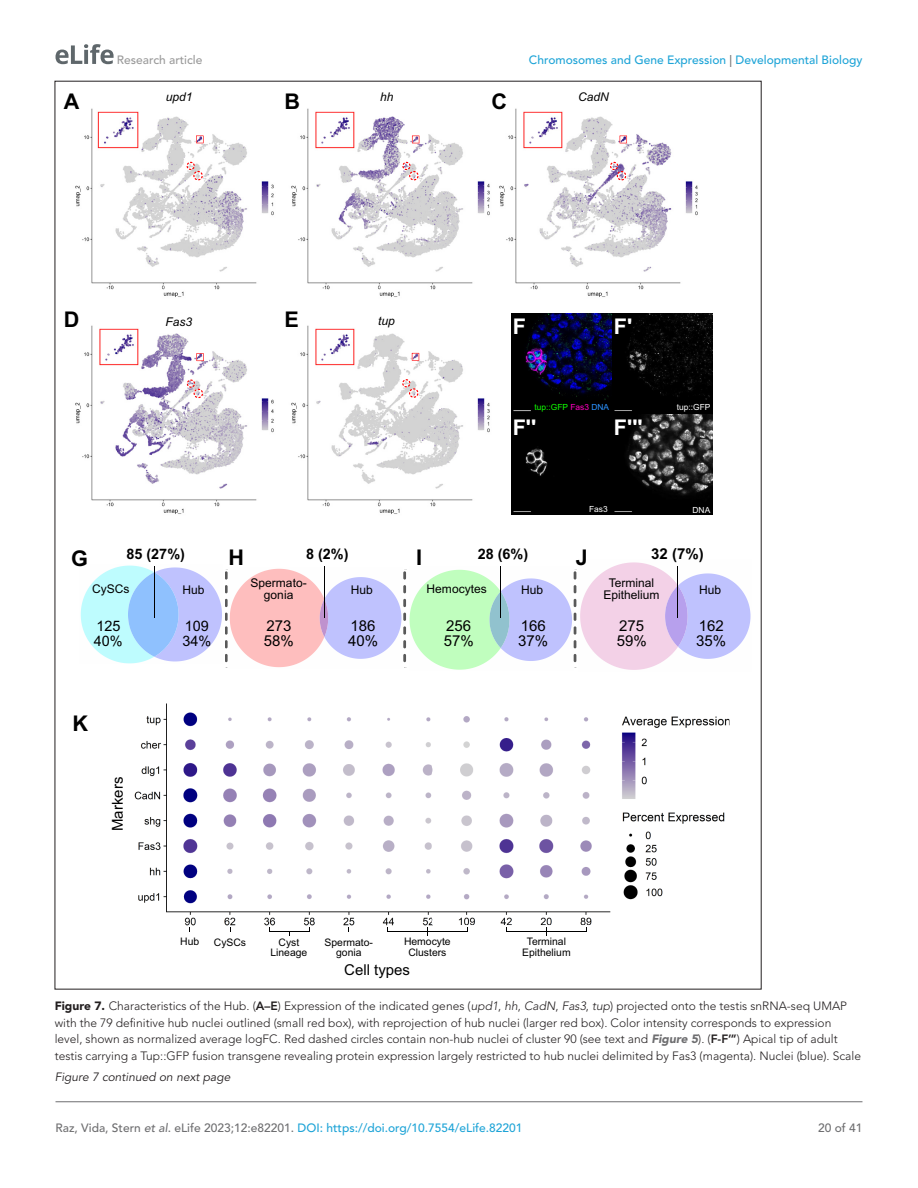
<style>
.page{position:relative;width:918px;height:1188px;background:#fff}
.page>*{position:absolute;margin:0;border:0;box-sizing:border-box;transform-origin:0 0}
.t1{font:700 21.6px "Arial";color:#fff}
.t2{font:700 21.6px "Arial";color:#000}
.t3{font:15px/15.5px "Arial";color:#000}
.t4{font:700 15px "Arial";color:#000}
.t5{font:700 14.4px "Arial";color:#000}
.t6{font:14.4px/14.9px "Arial";color:#000}
.t7{font:300 12px/16.5px "Avenir LT Std";color:#231f20}
.t8{font:500 12px "Avenir LT Std";color:#1ea4d7}
.t9{font:12px/12.5px "Arial";color:#000;text-align:center}
.t10{font:italic 12px "Avenir LT Std";color:#231f20}
.t11{font:italic 12px "Arial";color:#000}
.t12{font:500 12px "Avenir LT Std";color:#9a9a9a}
.t13{font:500 12px "Avenir LT Std";color:#6e6e70}
.t14{font:10.35px/10.8px "Arial";color:#000;text-align:center}
.t15{font:8.4px "Arial";color:#0fff00}
.t16{font:8.4px "Arial";color:#fff}
.s1{color:#6e6e70}
.s2{color:#ff00c1}
.s3{color:#2c93ff}
.s4{font-weight:900}
.s5{font-weight:800}
.s6{font-style:italic}
.s7{font-weight:900;font-style:italic;color:#6e6e70}
.s8{font-style:italic;color:#6e6e70}
</style>
<div class="page">
<svg style="left:56px;top:44px;width:58px;height:20px"></svg>
<hr style="left:56px;top:1101px;width:806px;height:1px;background:#6e6e70">
<img style="left:291px;top:108px;width:407px;height:189px">
<svg style="left:574px;top:108px;width:36px;height:2px"></svg>
<img style="left:75px;top:325px;width:199px;height:189px">
<svg style="left:157px;top:325px;width:36px;height:4px"></svg>
<svg style="left:373px;top:108px;width:36px;height:3px"></svg>
<img style="left:291px;top:325px;width:199px;height:189px">
<svg style="left:373px;top:325px;width:36px;height:4px"></svg>
<img style="left:75px;top:108px;width:199px;height:189px">
<svg style="left:156px;top:108px;width:36px;height:2px"></svg>
<div style="left:512px;top:415px;width:99px;height:99px;background:#000"></div>
<svg style="left:196px;top:136px;width:8px;height:7px"></svg>
<svg style="left:187px;top:162px;width:16px;height:18px"></svg>
<hr style="left:269px;top:931px;width:40px;height:1px;background:#000">
<hr style="left:388px;top:931px;width:80px;height:1px;background:#000">
<hr style="left:507px;top:931px;width:79px;height:1px;background:#000">
<img style="left:135px;top:704px;width:594px;height:221px">
<svg style="left:81px;top:562px;width:670px;height:108px"></svg>
<img style="left:512px;top:314px;width:99px;height:99px">
<img style="left:613px;top:314px;width:99px;height:99px">
<img style="left:613px;top:415px;width:99px;height:99px">
<hr style="left:324px;top:566px;width:1px;height:52px;background:#000">
<hr style="left:154px;top:566px;width:1px;height:52px;background:#000">
<hr style="left:677px;top:566px;width:1px;height:52px;background:#000">
<hr style="left:500px;top:566px;width:1px;height:52px;background:#000">
<svg style="left:412px;top:136px;width:7px;height:7px"></svg>
<svg style="left:402px;top:162px;width:17px;height:18px"></svg>
<svg style="left:620px;top:136px;width:7px;height:7px"></svg>
<svg style="left:610px;top:162px;width:16px;height:18px"></svg>
<svg style="left:196px;top:353px;width:8px;height:8px"></svg>
<svg style="left:187px;top:380px;width:16px;height:18px"></svg>
<svg style="left:412px;top:353px;width:7px;height:8px"></svg>
<svg style="left:402px;top:379px;width:16px;height:19px"></svg>
<p class="t12" style="left:117px;top:53px;width:87px">Research article</p>
<p class="t8" style="left:529px;top:53px;width:335px">Chromosomes and Gene Expression <span class="s1">|</span> Developmental Biology</p>
<p class="t11" style="left:166px;top:89px;width:28px">upd1</p>
<p class="t11" style="left:380px;top:89px;width:15px">hh</p>
<h1 class="t2" style="left:64px;top:86px;width:17px">A</h1>
<h1 class="t2" style="left:284px;top:86px;width:17px">B</h1>
<h1 class="t2" style="left:492px;top:87px;width:17px">C</h1>
<p class="t11" style="left:578px;top:89px;width:32px">CadN</p>
<h1 class="t2" style="left:64px;top:304px;width:17px">D</h1>
<p class="t11" style="left:166px;top:314px;width:28px">Fas3</p>
<h1 class="t2" style="left:284px;top:304px;width:16px">E</h1>
<p class="t11" style="left:378px;top:313px;width:18px">tup</p>
<h1 class="t1" style="left:513px;top:311px;width:15px">F</h1>
<h1 class="t1" style="left:614px;top:311px;width:20px">F'</h1>
<p class="t15" style="left:535px;top:401px;width:76px">tup::GFP <span class="s2">Fas3</span> <span class="s3">DNA</span></p>
<h1 class="t1" style="left:513px;top:412px;width:25px">F''</h1>
<h1 class="t1" style="left:614px;top:412px;width:30px">F'''</h1>
<p class="t16" style="left:677px;top:401px;width:35px">tup::GFP</p>
<p class="t16" style="left:589px;top:504px;width:20px">Fas3</p>
<p class="t16" style="left:693px;top:504px;width:19px">DNA</p>
<p class="t5" style="left:306px;top:543px;width:44px">8 (2%)</p>
<p class="t5" style="left:126px;top:544px;width:60px">85 (27%)</p>
<p class="t5" style="left:478px;top:544px;width:52px">28 (6%)</p>
<h1 class="t2" style="left:71px;top:543px;width:18px">G</h1>
<h1 class="t2" style="left:229px;top:543px;width:17px">H</h1>
<h1 class="t2" style="left:416px;top:543px;width:8px">I</h1>
<h1 class="t2" style="left:576px;top:543px;width:14px">J</h1>
<p class="t4" style="left:651px;top:543px;width:54px">32 (7%)</p>
<p class="t9" style="left:92px;top:583px;width:39px">CySCs</p>
<p class="t6" style="left:94px;top:619px;width:30px">125<br>40%</p>
<h1 class="t2" style="left:72px;top:708px;width:17px">K</h1>
<p class="t3" style="left:110px;top:831px;width:56px;rotate:-90deg">Markers</p>
<p class="t9" style="left:251px;top:576px;width:58px">Spermato&shy;gonia</p>
<p class="t9" style="left:427px;top:583px;width:62px">Hemocytes</p>
<p class="t9" style="left:603px;top:576px;width:58px">Terminal<br>Epithelium</p>
<p class="t9" style="left:182px;top:584px;width:24px">Hub</p>
<p class="t9" style="left:351px;top:584px;width:24px">Hub</p>
<p class="t9" style="left:521px;top:584px;width:24px">Hub</p>
<p class="t9" style="left:699px;top:584px;width:24px">Hub</p>
<p class="t6" style="left:182px;top:619px;width:30px">109<br>34%</p>
<p class="t3" style="left:264px;top:618px;width:32px">273<br>58%</p>
<p class="t3" style="left:348px;top:618px;width:32px">186<br>40%</p>
<p class="t3" style="left:444px;top:618px;width:32px">256<br>57%</p>
<p class="t3" style="left:518px;top:618px;width:32px">166<br>37%</p>
<p class="t3" style="left:617px;top:618px;width:32px">275<br>59%</p>
<p class="t3" style="left:696px;top:618px;width:32px">162<br>35%</p>
<p class="t14" style="left:180px;top:936px;width:21px">Hub</p>
<p class="t14" style="left:214px;top:936px;width:34px">CySCs</p>
<p class="t14" style="left:270px;top:936px;width:38px">Cyst<br>Lineage</p>
<p class="t14" style="left:325px;top:936px;width:50px">Spermato&shy;gonia</p>
<p class="t14" style="left:404px;top:936px;width:48px">Hemocyte<br>Clusters</p>
<p class="t14" style="left:522px;top:936px;width:50px">Terminal<br>Epithelium</p>
<p class="t3" style="left:344px;top:962px;width:67px">Cell types</p>
<p class="t7" style="left:55px;top:998px;width:808px"><span class="s4">Figure 7.</span> Characteristics of the Hub. (<span class="s5">A–E</span>) Expression of the indicated genes (<span class="s6">upd1</span>, <span class="s6">hh</span>, <span class="s6">CadN</span>, <span class="s6">Fas3</span>, <span class="s6">tup</span>) projected onto the testis snRNA-seq UMAP with the 79 definitive hub nuclei outlined (small red box), with reprojection of hub nuclei (larger red box). Color intensity corresponds to expression level, shown as normalized average logFC. Red dashed circles contain non-hub nuclei of cluster 90 (see text and <span class="s7">Figure 5</span>). (<span class="s5">F-F’’’</span>) Apical tip of adult testis carrying a Tup::GFP fusion transgene revealing protein expression largely restricted to hub nuclei delimited by Fas3 (magenta). Nuclei (blue). Scale</p>
<p class="t10" style="left:55px;top:1070px;width:177px">Figure 7 continued on next page</p>
<p class="t8" style="left:56px;top:1121px;width:469px"><span class="s1">Raz, Vida, Stern</span> <span class="s8">et al</span><span class="s1">. eLife 2023;12:e82201.</span> DOI: https://doi.org/10.7554/eLife.82201</p>
<p class="t13" style="left:818px;top:1121px;width:46px">20 of 41</p>
</div>
